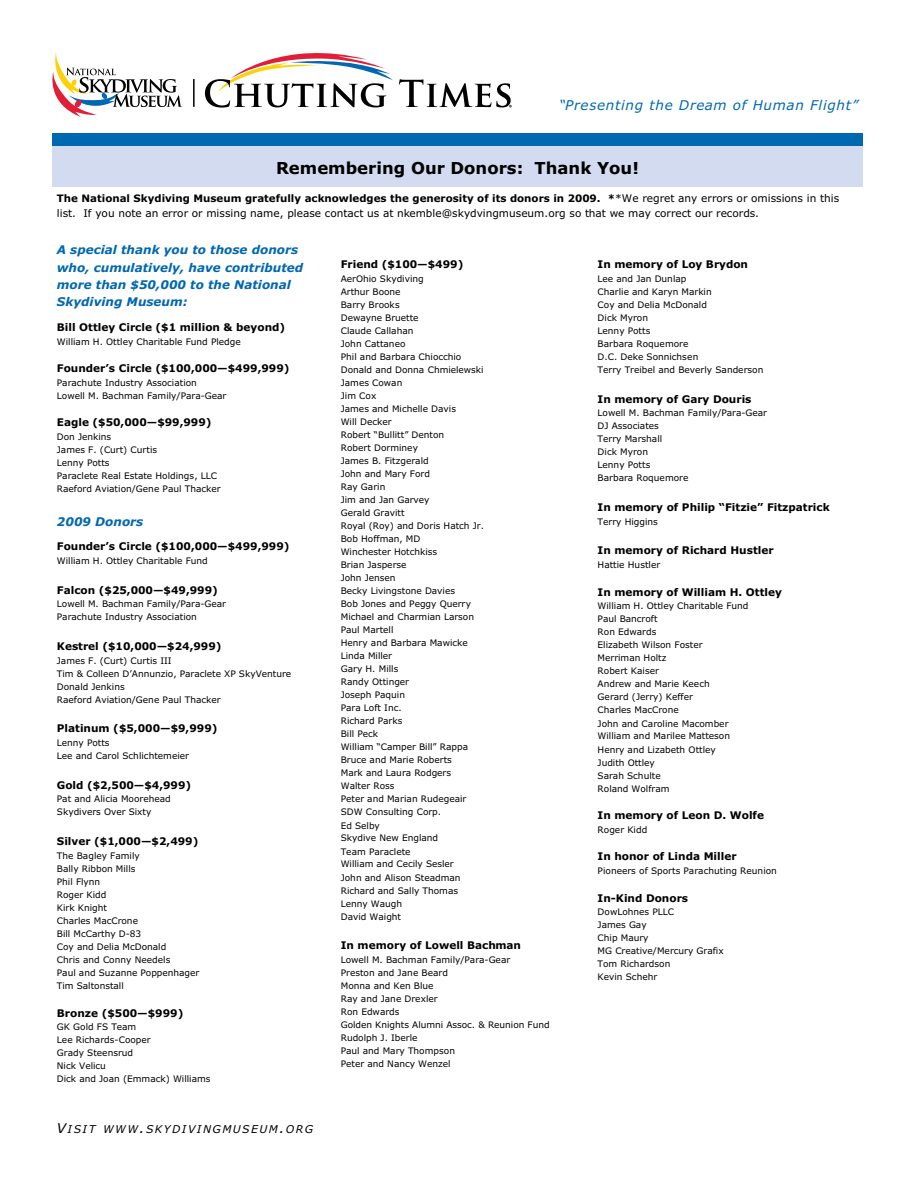
<style>
.page{position:relative;width:918px;height:1188px;background:#fff}
.page>*{position:absolute;margin:0;border:0;box-sizing:border-box;transform-origin:0 0}
.t1{font:700 16.5px "Verdana";color:#000}
.t2{font:italic 13.5px "Verdana";letter-spacing:.055em;color:#0067b1}
.t3{font:italic 700 12px/17.4px "Verdana";color:#0067b1}
.t4{font:italic 10.8px "Verdana";letter-spacing:.14em;color:#000}
.t5{font:700 10.5px "Verdana";color:#000}
.t6{font:10.5px "Verdana";color:#000}
.t7{font:700 10.2px "Verdana";color:#000}
.t8{font:9px/13px "Verdana";color:#000}
.s1{font-weight:400;font-size:10.5px}
.s2{font-size:13.5px}
</style>
<div class="page">
<div style="left:53px;top:133px;width:810px;height:13px;background:#0067b1"></div>
<div style="left:53px;top:146px;width:810px;height:41px;background:#d2dbef"></div>
<svg style="left:52px;top:52px;width:130px;height:65px"></svg>
<svg style="left:205px;top:53px;width:188px;height:55px"></svg>
<svg style="left:399px;top:79px;width:113px;height:28px"></svg>
<hr style="left:193px;top:79px;width:2px;height:28px;background:#000">
<h2 class="t2" style="left:559px;top:97px;width:300px">“Presenting the Dream of Human Flight”</h2>
<h1 class="t1" style="left:276px;top:157px;width:364px">Remembering Our Donors: Thank You!</h1>
<p class="t7" style="left:57px;top:191px;width:784px">The National Skydiving Museum gratefully acknowledges the generosity of its donors in 2009. *<span class="s1">*We regret any errors or omissions in this</span></p>
<p class="t6" style="left:57px;top:207px;width:703px">list. If you note an error or missing name, please contact us at nkemble@skydvingmuseum.org so that we may correct our records.</p>
<h3 class="t3" style="left:57px;top:241px;width:248px">A special thank you to those donors who, cumulatively, have contributed more than $50,000 to the National<br>Skydiving Museum:</h3>
<p class="t5" style="left:57px;top:320px;width:230px">Bill Ottley Circle ($1 million &amp; beyond)</p>
<p class="t8" style="left:57px;top:335px;width:185px">William H. Ottley Charitable Fund Pledge</p>
<p class="t5" style="left:57px;top:362px;width:234px">Founder’s Circle ($100,000—$499,999)</p>
<p class="t8" style="left:57px;top:376px;width:171px">Parachute Industry Association<br>Lowell M. Bachman Family/Para-Gear</p>
<p class="t5" style="left:57px;top:416px;width:156px">Eagle ($50,000—$99,999)</p>
<p class="t8" style="left:57px;top:430px;width:165px">Don Jenkins<br>James F. (Curt) Curtis<br>Lenny Potts<br>Paraclete Real Estate Holdings, LLC<br>Raeford Aviation/Gene Paul Thacker</p>
<h3 class="t3" style="left:57px;top:513px;width:88px">2009 Donors</h3>
<p class="t5" style="left:57px;top:539px;width:234px">Founder’s Circle ($100,000—$499,999)</p>
<p class="t8" style="left:57px;top:554px;width:152px">William H. Ottley Charitable Fund</p>
<p class="t5" style="left:57px;top:583px;width:163px">Falcon ($25,000—$49,999)</p>
<p class="t8" style="left:57px;top:598px;width:171px">Lowell M. Bachman Family/Para-Gear<br>Parachute Industry Association</p>
<p class="t5" style="left:57px;top:639px;width:166px">Kestrel ($10,000—$24,999)</p>
<p class="t8" style="left:57px;top:654px;width:236px">James F. (Curt) Curtis III<br>Tim &amp; Colleen D’Annunzio, Paraclete XP SkyVenture<br>Donald Jenkins<br>Raeford Aviation/Gene Paul Thacker</p>
<p class="t5" style="left:57px;top:722px;width:162px">Platinum ($5,000—$9,999)</p>
<p class="t8" style="left:57px;top:736px;width:134px">Lenny Potts<br>Lee and Carol Schlichtemeier</p>
<p class="t5" style="left:57px;top:778px;width:136px">Gold ($2,500—$4,999)</p>
<p class="t8" style="left:57px;top:793px;width:115px">Pat and Alicia Moorehead<br>Skydivers Over Sixty</p>
<p class="t5" style="left:57px;top:835px;width:143px">Silver ($1,000—$2,499)</p>
<p class="t8" style="left:57px;top:849px;width:144px">The Bagley Family<br>Bally Ribbon Mills<br>Phil Flynn<br>Roger Kidd<br>Kirk Knight<br>Charles MacCrone<br>Bill McCarthy D-83<br>Coy and Delia McDonald<br>Chris and Conny Needels<br>Paul and Suzanne Poppenhager<br>Tim Saltonstall</p>
<p class="t5" style="left:57px;top:1006px;width:128px">Bronze ($500—$999)</p>
<p class="t8" style="left:57px;top:1021px;width:155px">GK Gold FS Team<br>Lee Richards-Cooper<br>Grady Steensrud<br>Nick Velicu<br>Dick and Joan (Emmack) Williams</p>
<p class="t4" style="left:57px;top:1122px;width:258px"><span class="s2">V</span>ISIT WWW<span class="s2">.</span>SKYDIVINGMUSEUM<span class="s2">.</span>ORG</p>
<p class="t5" style="left:341px;top:258px;width:124px">Friend ($100—$499)</p>
<p class="t8" style="left:341px;top:272px;width:145px">AerOhio Skydiving<br>Arthur Boone<br>Barry Brooks<br>Dewayne Bruette<br>Claude Callahan<br>John Cattaneo<br>Phil and Barbara Chiocchio<br>Donald and Donna Chmielewski<br>James Cowan<br>Jim Cox<br>James and Michelle Davis<br>Will Decker<br>Robert “Bullitt” Denton<br>Robert Dorminey<br>James B. Fitzgerald<br>John and Mary Ford<br>Ray Garin<br>Jim and Jan Garvey<br>Gerald Gravitt<br>Royal (Roy) and Doris Hatch Jr.<br>Bob Hoffman, MD<br>Winchester Hotchkiss<br>Brian Jasperse<br>John Jensen<br>Becky Livingstone Davies<br>Bob Jones and Peggy Querry<br>Michael and Charmian Larson<br>Paul Martell<br>Henry and Barbara Mawicke<br>Linda Miller<br>Gary H. Mills<br>Randy Ottinger<br>Joseph Paquin<br>Para Loft Inc.<br>Richard Parks<br>Bill Peck<br>William “Camper Bill” Rappa<br>Bruce and Marie Roberts<br>Mark and Laura Rodgers<br>Walter Ross<br>Peter and Marian Rudegeair<br>SDW Consulting Corp.<br>Ed Selby<br>Skydive New England<br>Team Paraclete<br>William and Cecily Sesler<br>John and Alison Steadman<br>Richard and Sally Thomas<br>Lenny Waugh<br>David Waight</p>
<p class="t5" style="left:341px;top:939px;width:182px">In memory of Lowell Bachman</p>
<p class="t8" style="left:341px;top:953px;width:210px">Lowell M. Bachman Family/Para-Gear<br>Preston and Jane Beard<br>Monna and Ken Blue<br>Ray and Jane Drexler<br>Ron Edwards<br>Golden Knights Alumni Assoc. &amp; Reunion Fund<br>Rudolph J. Iberle<br>Paul and Mary Thompson<br>Peter and Nancy Wenzel</p>
<p class="t5" style="left:598px;top:258px;width:152px">In memory of Loy Brydon</p>
<p class="t8" style="left:598px;top:272px;width:167px">Lee and Jan Dunlap<br>Charlie and Karyn Markin<br>Coy and Delia McDonald<br>Dick Myron<br>Lenny Potts<br>Barbara Roquemore<br>D.C. Deke Sonnichsen<br>Terry Treibel and Beverly Sanderson</p>
<p class="t5" style="left:598px;top:392px;width:155px">In memory of Gary Douris</p>
<p class="t8" style="left:598px;top:407px;width:171px">Lowell M. Bachman Family/Para-Gear<br>DJ Associates<br>Terry Marshall<br>Dick Myron<br>Lenny Potts<br>Barbara Roquemore</p>
<p class="t5" style="left:598px;top:500px;width:234px">In memory of Philip “Fitzie” Fitzpatrick</p>
<p class="t8" style="left:598px;top:515px;width:62px">Terry Higgins</p>
<p class="t5" style="left:598px;top:544px;width:177px">In memory of Richard Hustler</p>
<p class="t8" style="left:598px;top:558px;width:64px">Hattie Hustler</p>
<p class="t5" style="left:598px;top:585px;width:186px">In memory of William H. Ottley</p>
<p class="t8" style="left:598px;top:600px;width:152px">William H. Ottley Charitable Fund<br>Paul Bancroft<br>Ron Edwards<br>Elizabeth Wilson Foster<br>Merriman Holtz<br>Robert Kaiser<br>Andrew and Marie Keech<br>Gerard (Jerry) Keffer<br>Charles MacCrone<br>John and Caroline Macomber<br>William and Marilee Matteson<br>Henry and Lizabeth Ottley<br>Judith Ottley<br>Sarah Schulte<br>Roland Wolfram</p>
<p class="t5" style="left:598px;top:808px;width:168px">In memory of Leon D. Wolfe</p>
<p class="t8" style="left:598px;top:823px;width:51px">Roger Kidd</p>
<p class="t5" style="left:598px;top:850px;width:140px">In honor of Linda Miller</p>
<p class="t8" style="left:598px;top:864px;width:181px">Pioneers of Sports Parachuting Reunion</p>
<p class="t5" style="left:598px;top:891px;width:92px">In-Kind Donors</p>
<p class="t8" style="left:598px;top:906px;width:128px">DowLohnes PLLC<br>James Gay<br>Chip Maury<br>MG Creative/Mercury Grafix<br>Tom Richardson<br>Kevin Schehr</p>
</div>
